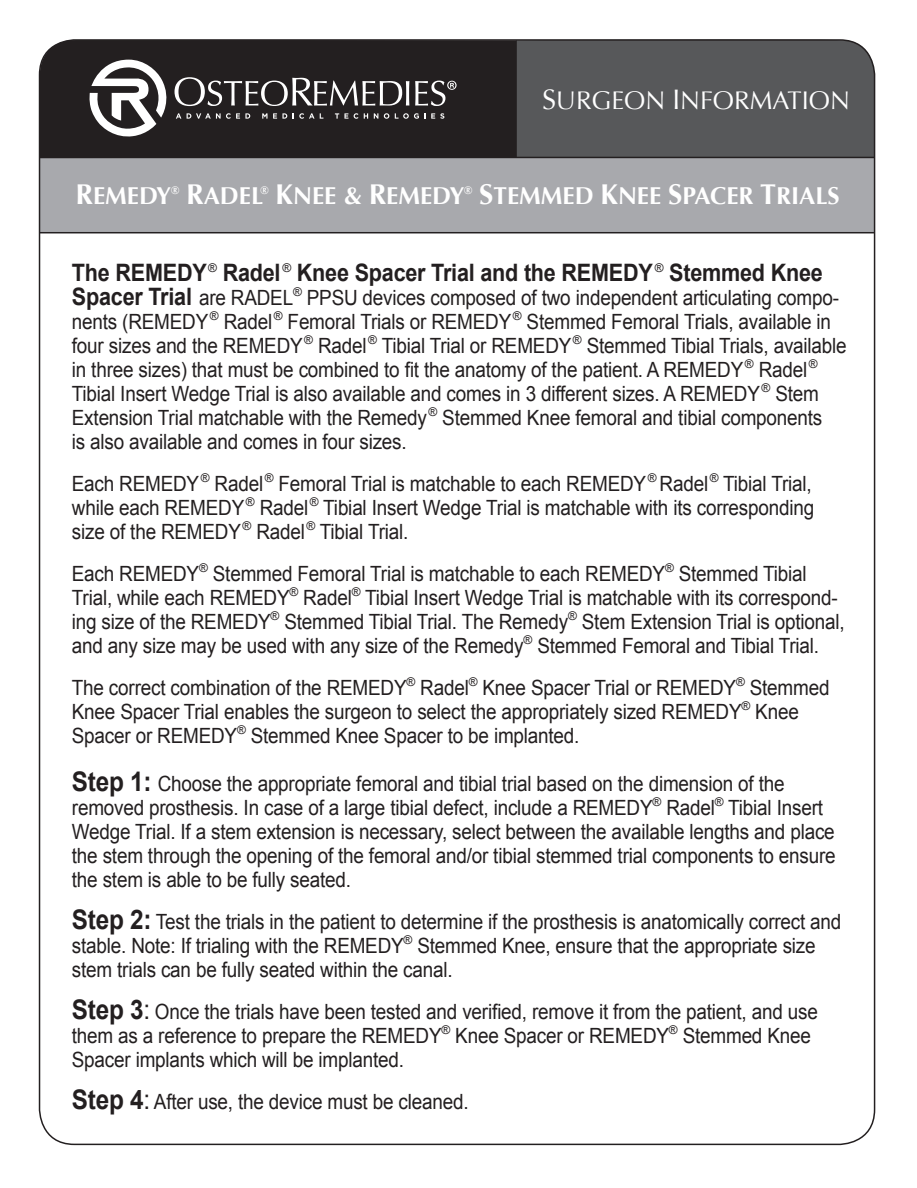
<style>
.page{position:relative;width:917px;height:1188px;background:#fff}
.page>*{position:absolute;margin:0;border:0;box-sizing:border-box;transform-origin:0 0}
.t1{font:25.5px "Optima";color:#fff}
.t2{font:700 24.3px "Optima";color:#fff}
.t3{font:700 24px "Arial";letter-spacing:-.01em;color:#231f20;scale:.9 1}
.t4{font:21px/24px "Arial";letter-spacing:-.01em;color:#231f20;scale:.9 1}
.s1{font-size:28.2px}
.s2{font-size:28.5px}
.s3{font-weight:700;font-size:24px}
.s4{font-weight:700;font-size:27px}
.s5{font-size:27px}
</style>
<div class="page">
<div style="left:516px;top:39px;width:358px;height:118px;background:#57585a"></div>
<div style="left:40px;top:157px;width:834px;height:75px;background:#a8a9ad"></div>
<div style="left:39px;top:41px;width:477px;height:116px;background:#231f20"></div>
<svg style="left:89px;top:60px;width:367px;height:76px;background:#4a4647"></svg>
<hr style="left:40px;top:157px;width:833px;height:1px;background:#231f20">
<hr style="left:40px;top:232px;width:833px;height:1px;background:#231f20">
<p class="t1" style="left:542px;top:86px;width:309px"><span class="s1">S</span>URGEON <span class="s1">I</span>NFORMATION</p>
<p class="t2" style="left:76px;top:182px;width:765px"><span class="s2">R</span>EMEDY<sup>®</sup> <span class="s2">R</span>ADEL<sup>®</sup> <span class="s2">K</span>NEE &amp; <span class="s2">R</span>EMEDY<sup>®</sup> <span class="s2">S</span>TEMMED <span class="s2">K</span>NEE <span class="s2">S</span>PACER <span class="s2">T</span>RIALS</p>
<p class="t3" style="left:72px;top:257px;width:835px">The REMEDY<sup>®</sup> Radel <sup>®</sup> Knee Spacer Trial and the REMEDY <sup>®</sup> Stemmed Knee</p>
<p class="t4" style="left:72px;top:286px;width:862px"><span class="s3">Spacer Trial</span> are RADEL<sup>®</sup> PPSU devices composed of two independent articulating compo&shy;nents (REMEDY<sup>®</sup> Radel<sup>®</sup> Femoral Trials or REMEDY<sup>®</sup> Stemmed Femoral Trials, available in four sizes and the REMEDY<sup>®</sup> Radel<sup>®</sup> Tibial Trial or REMEDY<sup>®</sup> Stemmed Tibial Trials, available in three sizes) that must be combined to fit the anatomy of the patient. A REMEDY<sup>®</sup> Radel<sup>® </sup>Tibial Insert Wedge Trial is also available and comes in 3 different sizes. A REMEDY <sup>®</sup> Stem Extension Trial matchable with the Remedy<sup>®</sup> Stemmed Knee femoral and tibial components</p>
<p class="t4" style="left:72px;top:430px;width:373px">is also available and comes in four sizes.</p>
<p class="t4" style="left:72px;top:472px;width:826px">Each REMEDY<sup>®</sup> Radel<sup>®</sup> Femoral Trial is matchable to each REMEDY<sup>®</sup> Radel<sup>®</sup> Tibial Trial, while each REMEDY<sup>®</sup> Radel<sup>®</sup> Tibial Insert Wedge Trial is matchable with its corresponding size of the REMEDY<sup>®</sup> Radel<sup>®</sup> Tibial Trial.</p>
<p class="t4" style="left:72px;top:562px;width:860px">Each REMEDY<sup>®</sup> Stemmed Femoral Trial is matchable to each REMEDY<sup>®</sup> Stemmed Tibial Trial, while each REMEDY<sup>®</sup> Radel<sup>®</sup> Tibial Insert Wedge Trial is matchable with its correspond&shy;ing size of the REMEDY<sup>®</sup> Stemmed Tibial Trial. The Remedy<sup>®</sup> Stem Extension Trial is optional, and any size may be used with any size of the Remedy<sup>®</sup> Stemmed Femoral and Tibial Trial.</p>
<p class="t4" style="left:72px;top:676px;width:843px">The correct combination of the REMEDY<sup>®</sup> Radel<sup>®</sup> Knee Spacer Trial or REMEDY<sup>®</sup> Stemmed<br>Knee Spacer Trial enables the surgeon to select the appropriately sized REMEDY<sup>®</sup> Knee<br>Spacer or REMEDY<sup>®</sup> Stemmed Knee Spacer to be implanted.</p>
<p class="t4" style="left:72px;top:772px;width:850px"><span class="s4">Step 1:</span> Choose the appropriate femoral and tibial trial based on the dimension of the removed prosthesis. In case of a large tibial defect, include a REMEDY<sup>®</sup> Radel<sup>®</sup> Tibial Insert Wedge Trial. If a stem extension is necessary, select between the available lengths and place the stem through the opening of the femoral and/or tibial stemmed trial components to ensure the stem is able to be fully seated.</p>
<p class="t4" style="left:72px;top:910px;width:856px"><span class="s4">Step 2:</span> Test the trials in the patient to determine if the prosthesis is anatomically correct and stable. Note: If trialing with the REMEDY<sup>®</sup> Stemmed Knee, ensure that the appropriate size stem trials can be fully seated within the canal.</p>
<p class="t4" style="left:72px;top:1000px;width:830px"><span class="s4">Step 3</span><span class="s5">:</span> Once the trials have been tested and verified, remove it from the patient, and use them as a reference to prepare the REMEDY<sup>®</sup> Knee Spacer or REMEDY<sup>®</sup> Stemmed Knee<br>Spacer implants which will be implanted.</p>
<p class="t4" style="left:72px;top:1090px;width:442px"><span class="s4">Step 4</span><span class="s5">:</span> After use, the device must be cleaned.</p>
</div>
